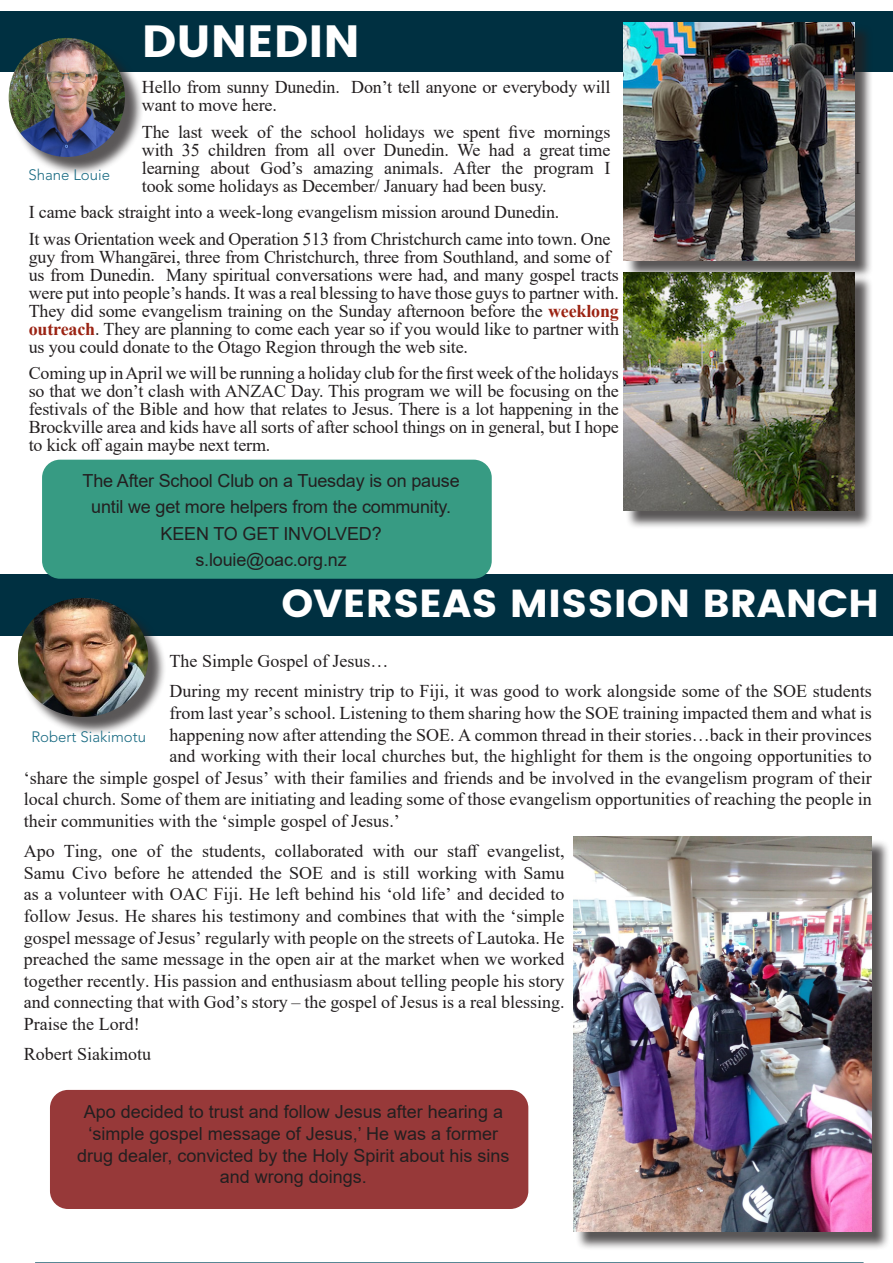
<style>
.page{position:relative;width:893px;height:1263px;background:#fff}
.page>*{position:absolute;margin:0;border:0;box-sizing:border-box;transform-origin:0 0}
.t1{font:45px "Poppins";color:#fff;scale:1.04 1}
.t2{font:39px "Poppins";color:#fff;scale:1.04 1}
.p1{font:18px/18px "Times New Roman";letter-spacing:-.01em;color:#231f20;text-align:justify}
.p1-2{font:18px/21.6px "Arial";color:#231f20;text-align:center}
.t3{font:300 15px "Avenir LT Std";color:#186a82}
.s1{font-weight:700;color:#9b2313}
</style>
<div class="page">
<div style="left:0;top:11px;width:893px;height:60px;background:#003041"></div>
<div style="left:11px;top:40px;width:133px;height:136px;background:#231f20;opacity:.75"></div>
<img style="left:9px;top:38px;width:116px;height:119px">
<div style="left:625px;top:25px;width:248px;height:254px;background:#231f20;opacity:.75"></div>
<img style="left:623px;top:22px;width:232px;height:238px">
<div style="left:0;top:574px;width:893px;height:62px;background:#003041"></div>
<div style="left:21px;top:600px;width:146px;height:136px;background:#231f20;opacity:.75"></div>
<img style="left:18px;top:598px;width:130px;height:119px">
<div style="left:575px;top:839px;width:315px;height:411px;background:#231f20;opacity:.75"></div>
<img style="left:573px;top:837px;width:299px;height:395px">
<hr style="left:35px;top:1262px;width:829px;height:1px;background:#00475c">
<div style="left:42px;top:460px;width:450px;height:119px;background:#379b83;border-radius:18px"></div>
<div style="left:625px;top:274px;width:248px;height:255px;background:#231f20;opacity:.75"></div>
<img style="left:623px;top:272px;width:232px;height:238px">
<div style="left:50px;top:1090px;width:478px;height:119px;background:#973939;border-radius:18px"></div>
<p class="t1" style="left:142px;top:15px;width:211px">DUNEDIN</p>
<p class="p1" style="left:142px;top:78px;width:470px">Hello from sunny Dunedin. Don’t tell anyone or everybody will want to move here.</p>
<p class="p1" style="left:142px;top:122px;width:470px">The last week of the school holidays we spent five mornings with 35 children from all over Dunedin. We had a great time learning about God’s amazing animals. After the program I</p>
<p class="t3" style="left:28px;top:166px;width:83px">Shane Louie</p>
<p class="p1" style="left:142px;top:176px;width:406px">took some holidays as December/ January had been busy.</p>
<p class="p1" style="left:29px;top:203px;width:532px">I came back straight into a week-long evangelism mission around Dunedin.</p>
<p class="p1" style="left:29px;top:229px;width:592px;text-align:left">It was Orientation week and Operation 513 from Christchurch came into town. One guy from Whangārei, three from Christchurch, three from Southland, and some of us from Dunedin. Many spiritual conversations were had, and many gospel tracts were put into people’s hands. It was a real blessing to have those guys to partner with.<br>They did some evangelism training on the Sunday afternoon before the <span class="s1">weeklong outreach</span>. They are planning to come each year so if you would like to partner with us you could donate to the Otago Region through the web site.</p>
<p class="p1" style="left:29px;top:364px;width:592px">Coming up in April we will be running a holiday club for the first week of the holidays so that we don’t clash with ANZAC Day. This program we will be focusing on the festivals of the Bible and how that relates to Jesus. There is a lot happening in the Brockville area and kids have all sorts of after school things on in general, but I hope to kick off again maybe next term.</p>
<p class="p1-2" style="left:83px;top:469px;width:379px">The After School Club on a Tuesday is on pause</p>
<p class="p1-2" style="left:91px;top:496px;width:361px">until we get more helpers from the community.</p>
<p class="p1-2" style="left:161px;top:522px;width:223px">KEEN TO GET INVOLVED?</p>
<p class="p1-2" style="left:195px;top:549px;width:153px">s.louie@oac.org.nz</p>
<p class="p1" style="left:855px;top:158px;width:7px">I</p>
<p class="t2" style="left:281px;top:581px;width:576px">OVERSEAS MISSION BRANCH</p>
<p class="p1" style="left:170px;top:652px;width:220px">The Simple Gospel of Jesus…</p>
<p class="p1" style="left:170px;top:682px;width:704px">During my recent ministry trip to Fiji, it was good to work alongside some of the SOE students</p>
<p class="p1" style="left:170px;top:703px;width:704px">from last year’s school. Listening to them sharing how the SOE training impacted them and what is</p>
<p class="p1" style="left:170px;top:725px;width:704px">happening now after attending the SOE. A common thread in their stories…back in their provinces</p>
<p class="p1" style="left:170px;top:747px;width:704px">and working with their local churches but, the highlight for them is the ongoing opportunities to</p>
<p class="p1" style="left:24px;top:768px;width:849px">‘share the simple gospel of Jesus’ with their families and friends and be involved in the evangelism program of their</p>
<p class="p1" style="left:24px;top:790px;width:849px">local church. Some of them are initiating and leading some of those evangelism opportunities of reaching the people in</p>
<p class="p1" style="left:24px;top:811px;width:377px">their communities with the ‘simple gospel of Jesus.’</p>
<p class="p1" style="left:24px;top:840px;width:542px;line-height:21.6px">Apo Ting, one of the students, collaborated with our staff evangelist, Samu Civo before he attended the SOE and is still working with Samu as a volunteer with OAC Fiji. He left behind his ‘old life’ and decided to follow Jesus. He shares his testimony and combines that with the ‘simple gospel message of Jesus’ regularly with people on the streets of Lautoka. He preached the same message in the open air at the market when we worked together recently. His passion and enthusiasm about telling people his story and connecting that with God’s story – the gospel of Jesus is a real blessing.<br>Praise the Lord!</p>
<p class="p1" style="left:24px;top:1044px;width:129px">Robert Siakimotu</p>
<p class="t3" style="left:31px;top:728px;width:116px">Robert Siakimotu</p>
<p class="p1-2" style="left:77px;top:1101px;width:434px">Apo decided to trust and follow Jesus after hearing a ‘simple gospel message of Jesus,’ He was a former drug dealer, convicted by the Holy Spirit about his sins and wrong doings.</p>
</div>
